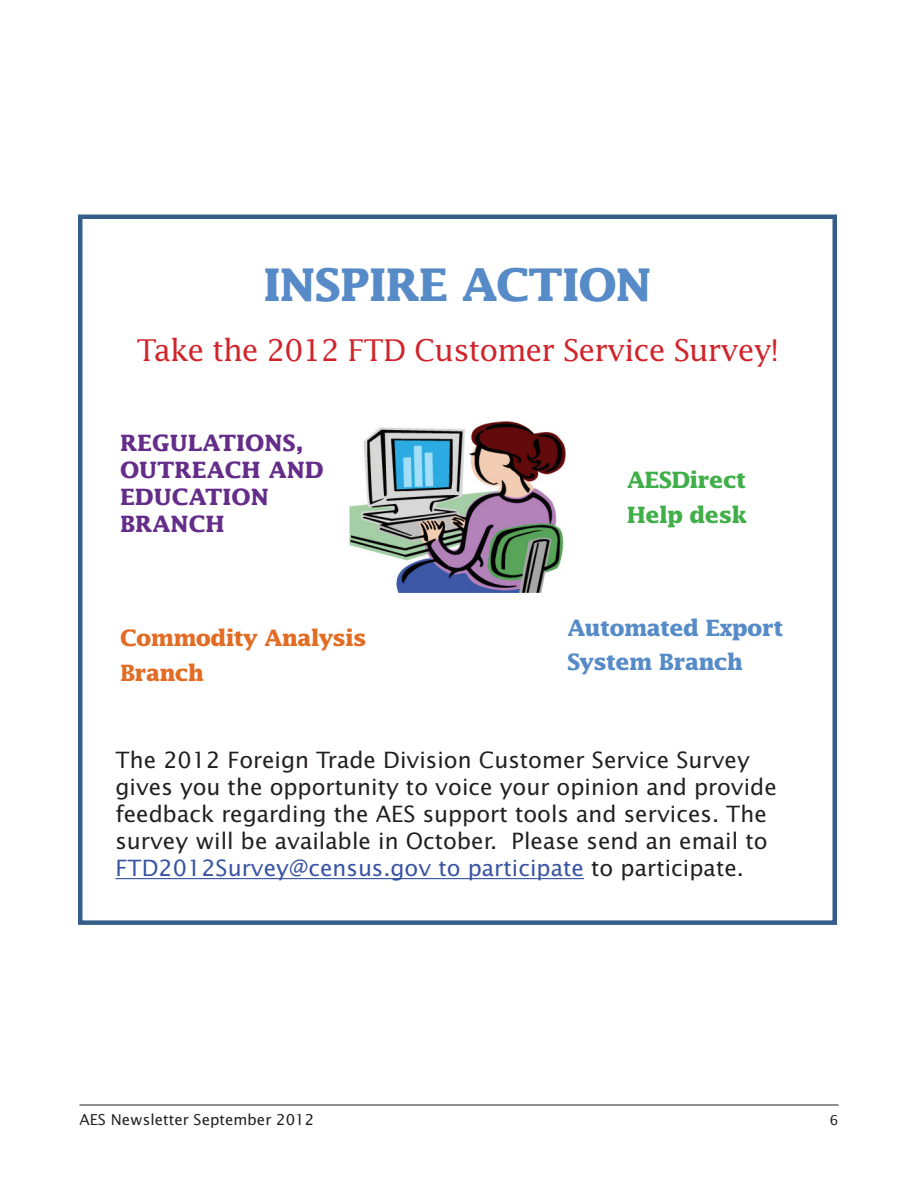
<style>
.page{position:relative;width:918px;height:1188px;background:#fff}
.page>*{position:absolute;margin:0;border:0;box-sizing:border-box;transform-origin:0 0}
.t1{font:700 45px "Lucida";letter-spacing:-.03em;color:#568bc8}
.t2{font:30px "Lucida";letter-spacing:-.03em;color:#d1232a}
.body_text{font:22.5px/27px "Lucida Sans";color:#231f20}
.t3{font:700 22.5px/27px "Lucida";color:#642d89}
.t4{font:700 22.5px "Lucida";letter-spacing:-.03em;color:#568bc8}
.t5{font:700 22.5px "Lucida";letter-spacing:-.03em;color:#e36c25}
.t6{font:700 22.5px "Lucida";letter-spacing:-.03em;color:#40ae49}
.t7{font:15px "Lucida Sans";color:#231f20}
.t8{font:13.5px "Lucida Sans";color:#231f20}
.s1{color:#3853a3}
</style>
<div class="page">
<hr style="left:80px;top:1105px;width:758px;height:1px;background:#231f20">
<div style="left:78px;top:214px;width:759px;height:711px;border:4px solid #365e8b"></div>
<hr style="left:116px;top:878px;width:468px;height:1px;background:#3853a3">
<img style="left:350px;top:421px;width:216px;height:171px">
<p class="t1" style="left:263px;top:258px;width:390px">INSPIRE ACTION</p>
<p class="t2" style="left:137px;top:332px;width:643px">Take the 2012 FTD Customer Service Survey!</p>
<p class="t3" style="left:120px;top:429px;width:205px">REGULATIONS,<br>OUTREACH AND<br>EDUCATION<br>BRANCH</p>
<p class="t5" style="left:120px;top:625px;width:248px">Commodity Analysis</p>
<p class="t5" style="left:120px;top:659px;width:86px">Branch</p>
<p class="t6" style="left:627px;top:466px;width:121px">AESDirect</p>
<p class="t6" style="left:627px;top:501px;width:122px">Help desk</p>
<p class="t4" style="left:567px;top:614px;width:218px">Automated Export</p>
<p class="t4" style="left:567px;top:649px;width:178px">System Branch</p>
<p class="body_text" style="left:116px;top:747px;width:663px">The 2012 Foreign Trade Division Customer Service Survey gives you the opportunity to voice your opinion and provide feedback regarding the AES support tools and services. The survey will be available in October. Please send an email to <span class="s1">FTD2012Survey@census.gov to participate</span> to participate.</p>
<p class="t7" style="left:80px;top:1111px;width:236px">AES Newsletter September 2012</p>
<p class="t8" style="left:830px;top:1112px;width:10px">6</p>
</div>
